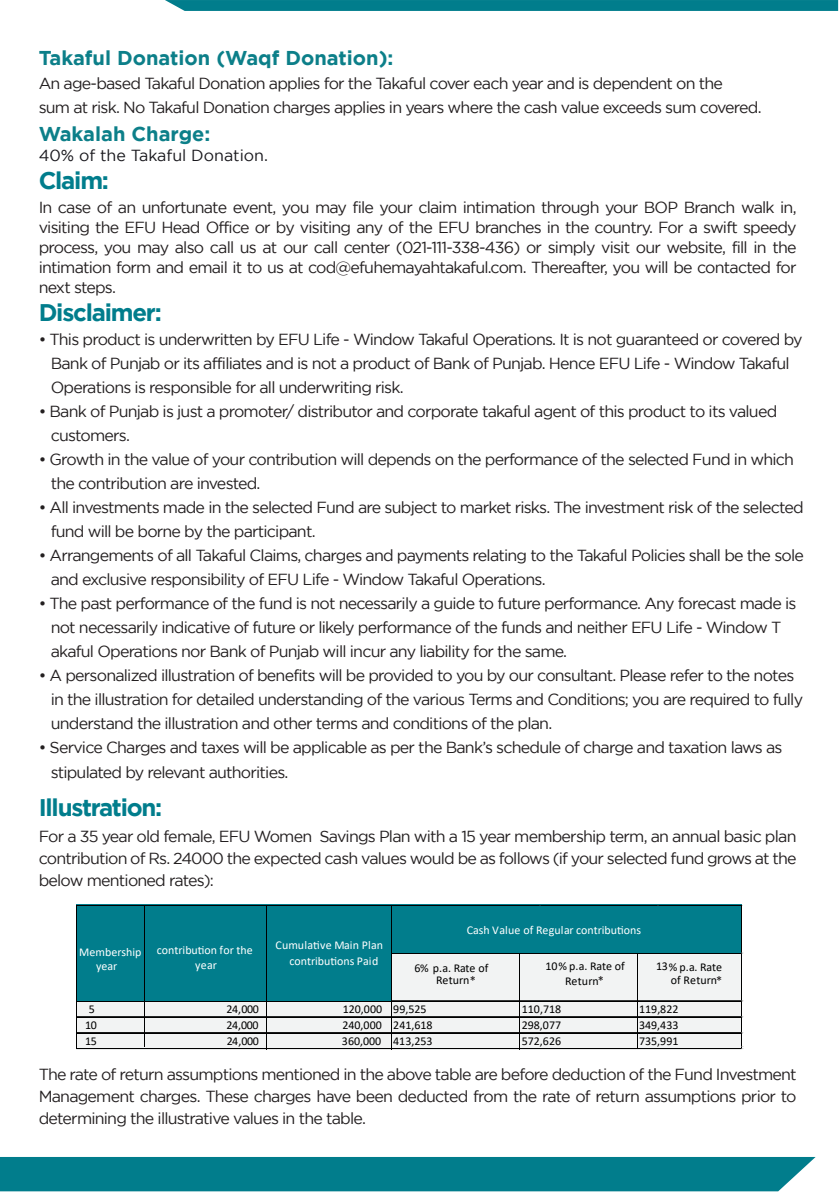
<style>
.page{position:relative;width:839px;height:1192px;background:#fff}
.page>*{position:absolute;margin:0;border:0;box-sizing:border-box;transform-origin:0 0}
.t1{font:700 24px "Gotham";letter-spacing:-.05em;color:#017d8c}
.t2{font:700 20px "Gotham";color:#0c7f89}
.t3{font:16px/24px "Gotham";letter-spacing:-.05em;color:#231f20}
.t4{font:16px "Gotham";color:#18171c}
.t5{font:500 14.2px "Gotham";color:#231f20}
.t6{font:12px/12.2px "Calibri";color:#000;text-align:center}
.t7{font:12px/14.4px "Calibri";color:#fff}
</style>
<div class="page">
<div style="left:76px;top:953px;width:665px;height:96px;background:#f2f3f3"></div>
<div style="left:76px;top:904px;width:665px;height:49px;background:#017d8c"></div>
<hr style="left:76px;top:905px;width:665px;height:1px;background:#000">
<hr style="left:391px;top:953px;width:350px;height:1px;background:#000">
<hr style="left:77px;top:1000px;width:664px;height:1px;background:#000">
<hr style="left:77px;top:1016px;width:664px;height:1px;background:#000">
<hr style="left:77px;top:1032px;width:664px;height:1px;background:#000">
<hr style="left:77px;top:1048px;width:664px;height:1px;background:#000">
<hr style="left:519px;top:953px;width:1px;height:96px;background:#000">
<hr style="left:636px;top:953px;width:1px;height:95px;background:#000">
<hr style="left:741px;top:906px;width:1px;height:142px;background:#000">
<div style="left:76px;top:953px;width:315px;height:47px;background:#017d8c"></div>
<hr style="left:76px;top:905px;width:1px;height:143px;background:#000">
<hr style="left:144px;top:906px;width:1px;height:141px;background:#000">
<hr style="left:266px;top:906px;width:1px;height:143px;background:#000">
<hr style="left:391px;top:906px;width:1px;height:143px;background:#000">
<svg style="left:165px;top:0;width:672px;height:11px;background:#067f8e"></svg>
<div style="left:0;top:1157px;width:815px;height:34px;background:#017d8c"></div>
<p class="t2" style="left:39px;top:47px;width:356px">Takaful Donation (Waqf Donation):</p>
<p class="t3" style="left:39px;top:71px;width:724px">An age-based Takaful Donation applies for the Takaful cover each year and is dependent on the<br>sum at risk. No Takaful Donation charges applies in years where the cash value exceeds sum covered.</p>
<p class="t2" style="left:39px;top:123px;width:173px">Wakalah Charge:</p>
<p class="t4" style="left:39px;top:147px;width:231px">40% of the Takaful Donation.</p>
<h1 class="t1" style="left:39px;top:167px;width:72px">Claim:</h1>
<p class="t3" style="left:39px;top:197px;width:759px;line-height:20px;text-align:justify">In case of an unfortunate event, you may file your claim intimation through your BOP Branch walk in, visiting the EFU Head Office or by visiting any of the EFU branches in the country. For a swift speedy process, you may also call us at our call center (021-111-338-436) or simply visit our website, fill in the intimation form and email it to us at cod@efuhemayahtakaful.com. Thereafter, you will be contacted for next steps.</p>
<h1 class="t1" style="left:39px;top:299px;width:125px">Disclaimer:</h1>
<p class="t3" style="left:51px;top:327px;width:753px;text-indent:-12px">• This product is underwritten by EFU Life - Window Takaful Operations. It is not guaranteed or covered by<br>Bank of Punjab or its affiliates and is not a product of Bank of Punjab. Hence EFU Life - Window Takaful<br>Operations is responsible for all underwriting risk.</p>
<p class="t3" style="left:51px;top:399px;width:727px;text-indent:-12px">• Bank of Punjab is just a promoter/ distributor and corporate takaful agent of this product to its valued customers.</p>
<p class="t3" style="left:51px;top:447px;width:744px;text-indent:-12px">• Growth in the value of your contribution will depends on the performance of the selected Fund in which the contribution are invested.</p>
<p class="t3" style="left:51px;top:495px;width:754px;text-indent:-12px">• All investments made in the selected Fund are subject to market risks. The investment risk of the selected fund will be borne by the participant.</p>
<p class="t3" style="left:51px;top:543px;width:754px;text-indent:-12px">• Arrangements of all Takaful Claims, charges and payments relating to the Takaful Policies shall be the sole and exclusive responsibility of EFU Life - Window Takaful Operations.</p>
<p class="t3" style="left:51px;top:591px;width:747px;text-indent:-12px">• The past performance of the fund is not necessarily a guide to future performance. Any forecast made is not necessarily indicative of future or likely performance of the funds and neither EFU Life - Window T akaful Operations nor Bank of Punjab will incur any liability for the same.</p>
<p class="t3" style="left:51px;top:663px;width:753px;text-indent:-12px">• A personalized illustration of benefits will be provided to you by our consultant. Please refer to the notes in the illustration for detailed understanding of the various Terms and Conditions; you are required to fully understand the illustration and other terms and conditions of the plan.</p>
<p class="t3" style="left:51px;top:735px;width:733px;text-indent:-12px">• Service Charges and taxes will be applicable as per the Bank’s schedule of charge and taxation laws as stipulated by relevant authorities.</p>
<h1 class="t1" style="left:39px;top:793px;width:125px">Illustration:</h1>
<p class="t3" style="left:39px;top:824px;width:759px;line-height:22px;text-align:justify">For a 35 year old female, EFU Women Savings Plan with a 15 year membership term, an annual basic plan contribution of Rs. 24000 the expected cash values would be as follows (if your selected fund grows at the below mentioned rates):</p>
<p class="t7" style="left:96px;top:944px;width:47px;text-indent:-17px">Membership year</p>
<p class="t7" style="left:157px;top:943px;width:97px;text-align:center">contribution for the year</p>
<p class="t7" style="left:289px;top:937px;width:95px;line-height:16px;text-indent:-14px">Cumulative Main Plan contributions Paid</p>
<p class="t7" style="left:466px;top:922px;width:176px">Cash Value of Regular contributions</p>
<p class="t6" style="left:414px;top:961px;width:75px">6% p.a. Rate of<br>Return</p>
<p class="t6" style="left:545px;top:957px;width:81px;line-height:15.2px">10% p.a. Rate of<br>Return</p>
<p class="t6" style="left:670px;top:960px;width:53px;line-height:13.2px;text-align:left;text-indent:-15px">13% p.a. Rate of Return</p>
<p class="t5" style="left:469px;top:973px;width:8px">*</p>
<p class="t5" style="left:597px;top:973px;width:8px">*</p>
<p class="t5" style="left:715px;top:973px;width:8px">*</p>
<p class="t6" style="left:89px;top:1003px;width:8px">5</p>
<p class="t6" style="left:226px;top:1003px;width:34px">24,000</p>
<p class="t6" style="left:342px;top:1003px;width:85px">120,000 99,525</p>
<p class="t6" style="left:521px;top:1003px;width:41px">110,718</p>
<p class="t6" style="left:638px;top:1003px;width:41px">119,822</p>
<p class="t6" style="left:85px;top:1019px;width:13px">10</p>
<p class="t6" style="left:226px;top:1018px;width:34px">24,000</p>
<p class="t6" style="left:342px;top:1019px;width:92px">240,000 241,618</p>
<p class="t6" style="left:521px;top:1019px;width:41px">298,077</p>
<p class="t6" style="left:638px;top:1019px;width:41px">349,433</p>
<p class="t6" style="left:85px;top:1035px;width:13px">15</p>
<p class="t6" style="left:226px;top:1034px;width:34px">24,000</p>
<p class="t6" style="left:342px;top:1035px;width:92px">360,000 413,253</p>
<p class="t6" style="left:521px;top:1035px;width:41px">572,626</p>
<p class="t6" style="left:638px;top:1035px;width:41px">735,991</p>
<p class="t3" style="left:39px;top:1062px;width:759px;line-height:22px;text-align:justify">The rate of return assumptions mentioned in the above table are before deduction of the Fund Investment Management charges. These charges have been deducted from the rate of return assumptions prior to determining the illustrative values in the table.</p>
</div>
